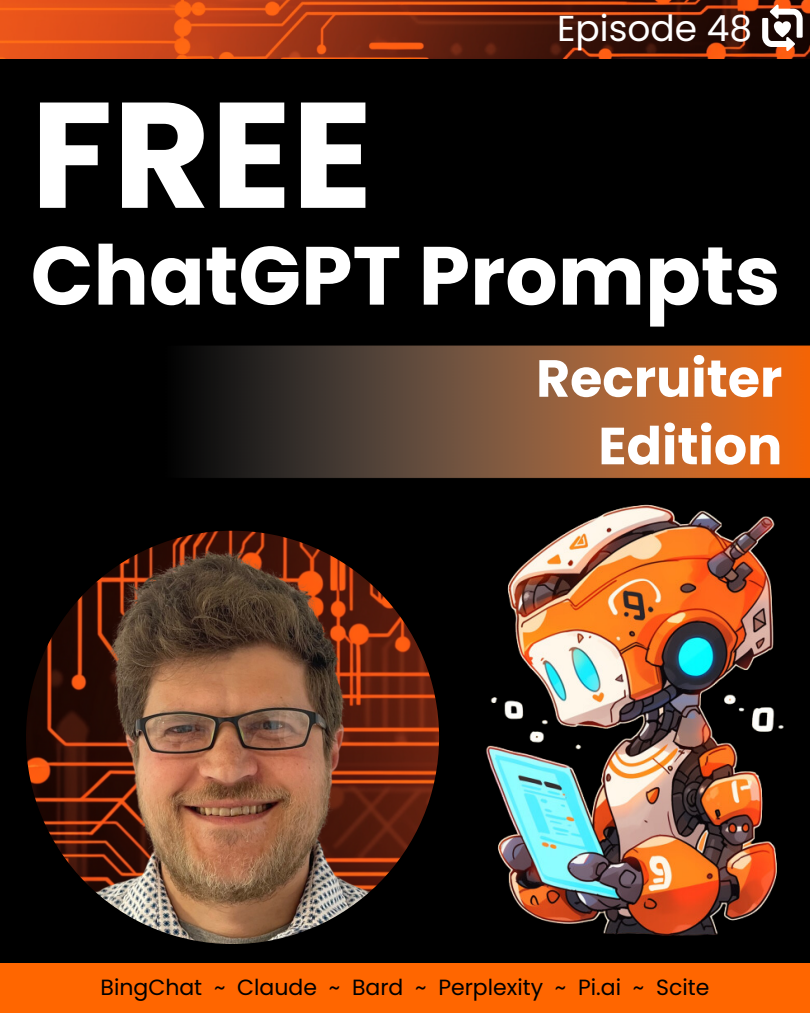
<style>
.page{position:relative;width:810px;height:1013px;background:#fff}
.page>*{position:absolute;margin:0;border:0;box-sizing:border-box;transform-origin:0 0}
.t1{font:700 150px "Poppins";color:#fff}
.t2{font:700 82.4px "Poppins";color:#fff}
.t3{font:700 52.2px "Poppins";color:#fff}
.t4{font:36px "Poppins";color:#fff}
.t5{font:22px "Poppins";color:#000}
</style>
<div class="page">
<div style="left:0;top:0;width:810px;height:1012px;background:#000"></div>
<img style="left:26px;top:530px;width:413px;height:414px;border-radius:50%">
<img style="left:0;top:0;width:810px;height:58px">
<svg style="left:762px;top:5px;width:41px;height:46px"></svg>
<img style="left:191px;top:345px;width:619px;height:134px">
<div style="left:0;top:963px;width:810px;height:49px;background:#f60"></div>
<img style="left:405px;top:504px;width:379px;height:432px">
<p class="t4" style="left:557px;top:3px;width:197px">Episode 48</p>
<p class="t1" style="left:31px;top:50px;width:344px">FREE</p>
<p class="t2" style="left:31px;top:218px;width:751px">ChatGPT Prompts</p>
<p class="t3" style="left:536px;top:342px;width:248px">Recruiter</p>
<p class="t3" style="left:598px;top:409px;width:185px">Edition</p>
<p class="t5" style="left:101px;top:972px;width:610px">BingChat ~ Claude ~ Bard ~ Perplexity ~ Pi.ai ~ Scite</p>
</div>
